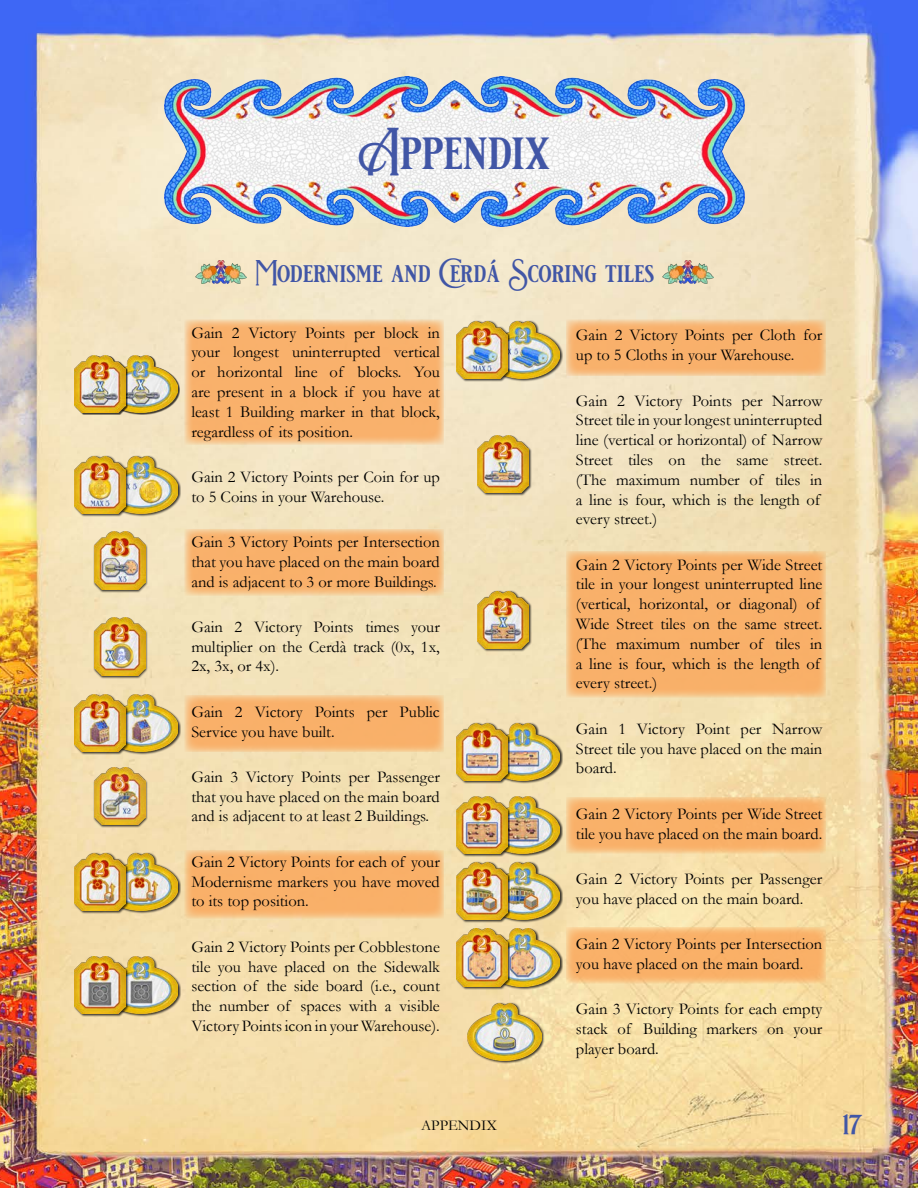
<style>
.page{position:relative;width:918px;height:1188px;background:#fff}
.page>*{position:absolute;margin:0;border:0;box-sizing:border-box;transform-origin:0 0}
.main_header{font:45px "beautifullifeaccents";color:#4156a6}
.t1{font:27px "beautifullifeaccents";color:#4156a6}
.subsection_header{font:24px "beautifullifeaccents";color:#4156a6}
.appendix{font:16.5px/19.8px "Garamond";color:#000;text-align:justify}
.t2{font:15px "Garamond";color:#000}
</style>
<div class="page">
<img style="left:0;top:0;width:918px;height:1188px">
<svg style="left:185px;top:529px;width:259px;height:67px;background:#f7b572"></svg>
<svg style="left:185px;top:320px;width:259px;height:125px;background:#f8b471"></svg>
<svg style="left:566px;top:551px;width:260px;height:146px;background:#f8b26c"></svg>
<svg style="left:185px;top:695px;width:259px;height:57px;background:#f8b471"></svg>
<svg style="left:566px;top:320px;width:260px;height:56px;background:#f7b573"></svg>
<svg style="left:566px;top:797px;width:260px;height:57px;background:#f8b56f"></svg>
<svg style="left:566px;top:927px;width:260px;height:57px;background:#f8b56f"></svg>
<svg style="left:185px;top:850px;width:259px;height:68px;background:#f8b36e"></svg>
<div style="left:103px;top:456px;width:78px;height:61px;background:#000;opacity:.75"></div>
<img style="left:128px;top:456px;width:50px;height:57px">
<img style="left:165px;top:77px;width:580px;height:149px">
<img style="left:196px;top:260px;width:51px;height:23px">
<img style="left:663px;top:260px;width:51px;height:23px">
<div style="left:104px;top:356px;width:76px;height:58px;background:#000;opacity:.75"></div>
<img style="left:125px;top:355px;width:53px;height:57px">
<div style="left:485px;top:321px;width:78px;height:61px;background:#000;opacity:.75"></div>
<img style="left:510px;top:321px;width:50px;height:57px">
<div style="left:485px;top:723px;width:78px;height:61px;background:#000;opacity:.75"></div>
<img style="left:510px;top:723px;width:50px;height:57px">
<div style="left:485px;top:796px;width:78px;height:61px;background:#000;opacity:.75"></div>
<img style="left:510px;top:796px;width:50px;height:58px">
<div style="left:485px;top:862px;width:78px;height:61px;background:#000;opacity:.75"></div>
<img style="left:510px;top:862px;width:50px;height:57px">
<div style="left:485px;top:928px;width:78px;height:61px;background:#000;opacity:.75"></div>
<img style="left:510px;top:929px;width:50px;height:57px">
<div style="left:467px;top:1003px;width:78px;height:61px;background:#000;opacity:.75"></div>
<img style="left:467px;top:1003px;width:74px;height:57px">
<div style="left:74px;top:456px;width:54px;height:61px;background:#000;opacity:.75"></div>
<img style="left:74px;top:456px;width:51px;height:57px">
<div style="left:76px;top:356px;width:52px;height:58px;background:#000;opacity:.75"></div>
<img style="left:74px;top:355px;width:51px;height:57px">
<div style="left:456px;top:321px;width:54px;height:61px;background:#000;opacity:.75"></div>
<img style="left:456px;top:321px;width:51px;height:57px">
<div style="left:456px;top:723px;width:54px;height:61px;background:#000;opacity:.75"></div>
<img style="left:456px;top:723px;width:51px;height:57px">
<div style="left:456px;top:796px;width:54px;height:61px;background:#000;opacity:.75"></div>
<img style="left:456px;top:796px;width:51px;height:58px">
<div style="left:456px;top:862px;width:54px;height:61px;background:#000;opacity:.75"></div>
<img style="left:456px;top:862px;width:51px;height:57px">
<div style="left:456px;top:928px;width:54px;height:61px;background:#000;opacity:.75"></div>
<img style="left:456px;top:929px;width:51px;height:57px">
<div style="left:477px;top:591px;width:55px;height:61px;background:#000;opacity:.75"></div>
<img style="left:477px;top:591px;width:52px;height:57px">
<div style="left:477px;top:435px;width:55px;height:61px;background:#000;opacity:.75"></div>
<img style="left:477px;top:435px;width:52px;height:58px">
<div style="left:94px;top:531px;width:54px;height:61px;background:#000;opacity:.75"></div>
<img style="left:94px;top:532px;width:51px;height:57px">
<div style="left:94px;top:617px;width:54px;height:61px;background:#000;opacity:.75"></div>
<img style="left:94px;top:618px;width:51px;height:57px">
<div style="left:94px;top:767px;width:54px;height:61px;background:#000;opacity:.75"></div>
<img style="left:94px;top:768px;width:51px;height:57px">
<div style="left:103px;top:694px;width:78px;height:61px;background:#000;opacity:.75"></div>
<img style="left:128px;top:694px;width:50px;height:58px">
<div style="left:103px;top:853px;width:78px;height:61px;background:#000;opacity:.75"></div>
<img style="left:128px;top:853px;width:50px;height:57px">
<div style="left:103px;top:956px;width:78px;height:61px;background:#000;opacity:.75"></div>
<img style="left:128px;top:956px;width:50px;height:58px">
<div style="left:74px;top:694px;width:54px;height:61px;background:#000;opacity:.75"></div>
<img style="left:74px;top:694px;width:51px;height:58px">
<div style="left:74px;top:853px;width:54px;height:61px;background:#000;opacity:.75"></div>
<img style="left:74px;top:853px;width:51px;height:57px">
<div style="left:74px;top:956px;width:54px;height:61px;background:#000;opacity:.75"></div>
<img style="left:74px;top:956px;width:51px;height:58px">
<p class="main_header" style="left:358px;top:127px;width:194px">Appendix</p>
<p class="subsection_header" style="left:255px;top:260px;width:400px">Modernisme and CerdÀ Scoring tiles</p>
<p class="appendix" style="left:576px;top:325px;width:248px">Gain 2 Victory Points per Cloth for up to 5 Cloths in your Warehouse.</p>
<p class="appendix" style="left:576px;top:390px;width:248px;text-align:left">Gain 2 Victory Points per Narrow<br>Street tile in your longest uninterrupted line (vertical or horizontal) of Narrow<br>Street tiles on the same street. (The maximum number of tiles in a line is four, which is the length of every street.)</p>
<p class="appendix" style="left:576px;top:554px;width:248px;text-align:left">Gain 2 Victory Points per Wide Street tile in your longest uninterrupted line (vertical, horizontal, or diagonal) of Wide Street tiles on the same street. (The maximum number of tiles in a line is four, which is the length of every street.)</p>
<p class="appendix" style="left:576px;top:718px;width:248px">Gain 1 Victory Point per Narrow Street tile you have placed on the main board.</p>
<p class="appendix" style="left:576px;top:803px;width:248px">Gain 2 Victory Points per Wide Street tile you have placed on the main board.</p>
<p class="appendix" style="left:576px;top:868px;width:248px">Gain 2 Victory Points per Passenger you have placed on the main board.</p>
<p class="appendix" style="left:576px;top:933px;width:248px">Gain 2 Victory Points per Intersection you have placed on the main board.</p>
<p class="appendix" style="left:576px;top:999px;width:248px">Gain 3 Victory Points for each empty stack of Building markers on your player board.</p>
<p class="appendix" style="left:191px;top:322px;width:250px">Gain 2 Victory Points per block in your longest uninterrupted vertical or horizontal line of blocks. You are present in a block if you have at least 1 Building marker in that block, regardless of its position.</p>
<p class="appendix" style="left:191px;top:466px;width:250px">Gain 2 Victory Points per Coin for up to 5 Coins in your Warehouse.</p>
<p class="appendix" style="left:191px;top:531px;width:250px">Gain 3 Victory Points per Intersection that you have placed on the main board and is adjacent to 3 or more Buildings.</p>
<p class="appendix" style="left:191px;top:616px;width:250px">Gain 2 Victory Points times your multiplier on the Cerdà track (0x, 1x, 2x, 3x, or 4x).</p>
<p class="appendix" style="left:191px;top:701px;width:250px">Gain 2 Victory Points per Public<br>Service you have built.</p>
<p class="appendix" style="left:191px;top:766px;width:250px">Gain 3 Victory Points per Passenger that you have placed on the main board and is adjacent to at least 2 Buildings.</p>
<p class="appendix" style="left:191px;top:851px;width:250px">Gain 2 Victory Points for each of your Modernisme markers you have moved to its top position.</p>
<p class="appendix" style="left:191px;top:936px;width:250px">Gain 2 Victory Points per Cobblestone tile you have placed on the Sidewalk section of the side board (i.e., count the number of spaces with a visible Victory Points icon in your Warehouse).</p>
<p class="t2" style="left:421px;top:1115px;width:77px">APPENDIX</p>
<h2 class="t1" style="left:842px;top:1109px;width:21px">17</h2>
</div>
